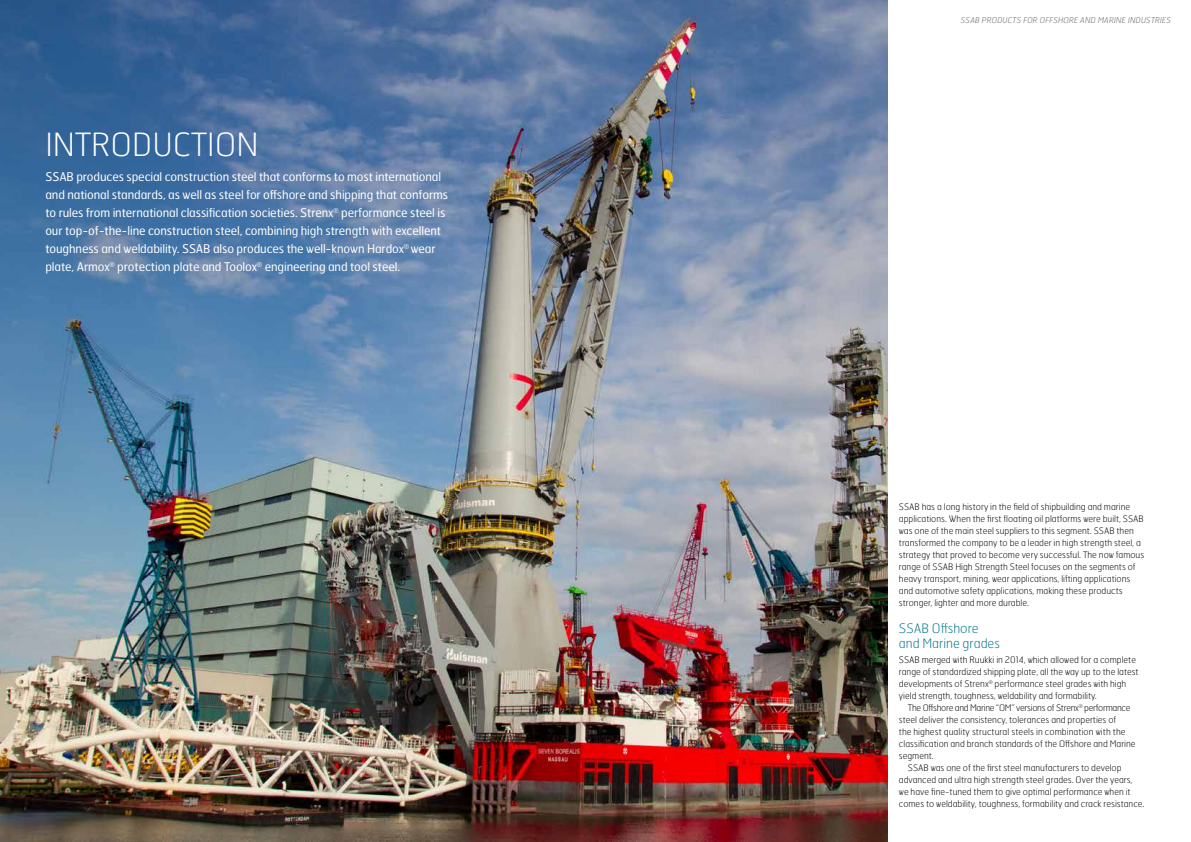
<style>
.page{position:relative;width:1191px;height:842px;background:#fff}
.page>*{position:absolute;margin:0;border:0;box-sizing:border-box;transform-origin:0 0}
.t1{font:100 32px "Hermes FB";color:#fff}
.t2{font:100 13px/15px "Hermes FB";color:#00748e}
.t3{font:12px/18px "Hermes FB";letter-spacing:-.01em;color:#fff}
.t4{font:100 9px/12px "Hermes FB";color:#000}
.t5{font:100 9px "Hermes FB";letter-spacing:-.03em;color:#000}
.t6{font:italic 100 8px "Hermes FB";letter-spacing:.02em;color:#61636a}
.t7{font:100 8px "Hermes FB";color:#7a7b82}
</style>
<div class="page">
<img style="left:0;top:0;width:887px;height:842px">
<h1 class="t1" style="left:45px;top:124px;width:215px">INTRODUCTION</h1>
<p class="t3" style="left:45px;top:167px;width:404px">SSAB produces special construction steel that conforms to most international and national standards, as well as steel for offshore and shipping that conforms to rules from international classification societies. Strenx<sup>®</sup> performance steel is our top-of-the-line construction steel, combining high strength with excellent toughness and weldability. SSAB also produces the well-known Hardox<sup>®</sup> wear plate, Armox<sup>®</sup> protection plate and Toolox<sup>®</sup> engineering and tool steel.</p>
<p class="t7" style="left:295px;top:817px;width:6px">2</p>
<p class="t6" style="left:961px;top:15px;width:212px">SSAB PRODUCTS FOR OFFSHORE AND MARINE INDUSTRIES</p>
<p class="t4" style="left:899px;top:501px;width:247px">SSAB has a long history in the field of shipbuilding and marine applications. When the first floating oil platforms were built, SSAB was one of the main steel suppliers to this segment. SSAB then transformed the company to be a leader in high strength steel, a strategy that proved to become very successful. The now famous range of SSAB High Strength Steel focuses on the segments of heavy transport, mining, wear applications, lifting applications and automotive safety applications, making these products stronger, lighter and more durable.</p>
<h2 class="t2" style="left:899px;top:621px;width:102px">SSAB Offshore and Marine grades</h2>
<p class="t4" style="left:899px;top:654px;width:241px">SSAB merged with Ruukki in 2014, which allowed for a complete range of standardized shipping plate, all the way up to the latest developments of Strenx<sup>®</sup> performance steel grades with high yield strength, toughness, weldability and formability.</p>
<p class="t5" style="left:908px;top:702px;width:224px">The Offshore and Marine “OM” versions of Strenx<sup>®</sup> performance</p>
<p class="t4" style="left:899px;top:714px;width:219px">steel deliver the consistency, tolerances and properties of</p>
<p class="t4" style="left:899px;top:726px;width:228px">the highest quality structural steels in combination with the</p>
<p class="t4" style="left:899px;top:738px;width:238px">classification and branch standards of the Offshore and Marine</p>
<p class="t4" style="left:899px;top:750px;width:36px">segment.</p>
<p class="t4" style="left:908px;top:762px;width:215px">SSAB was one of the first steel manufacturers to develop</p>
<p class="t4" style="left:899px;top:774px;width:235px">advanced and ultra high strength steel grades. Over the years,</p>
<p class="t4" style="left:899px;top:786px;width:233px">we have fine-tuned them to give optimal performance when it</p>
<p class="t4" style="left:899px;top:798px;width:247px">comes to weldability, toughness, formability and crack resistance.</p>
</div>
